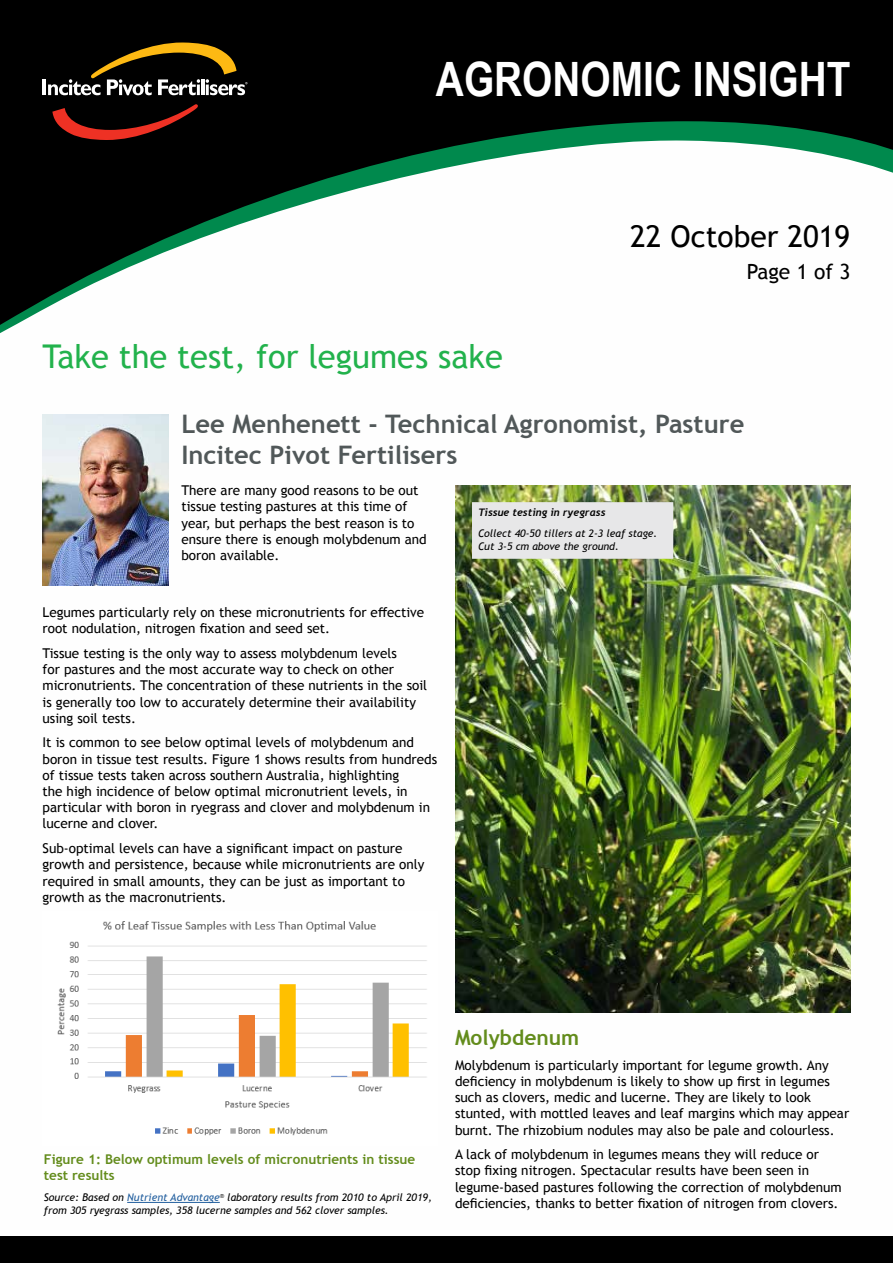
<style>
.page{position:relative;width:893px;height:1263px;background:#fff}
.page>*{position:absolute;margin:0;border:0;box-sizing:border-box;transform-origin:0 0}
.t1{font:700 47.4px "Arial Narrow";color:#fff}
.t2{font:32.7px "Trebuchet MS";color:#22b24c}
.t3{font:30px "Trebuchet MS";color:#000}
.t4{font:700 25.5px/30.6px "Trebuchet MS";color:#515859}
.t5{font:700 21px "Trebuchet MS";color:#638c1c}
.t6{font:21px "Trebuchet MS";color:#000}
.t7{font:13.5px/16.2px "Trebuchet MS";color:#000}
.t8{font:700 13.5px/16.2px "Trebuchet MS";color:#638c1c}
.t9{font:italic 10.5px/12.6px "Trebuchet MS";color:#000}
.t10{font:italic 700 10.5px "Trebuchet";color:#000}
.s1{color:#215e9e}
</style>
<div class="page">
<svg style="left:0;top:0;width:893px;height:333px;fill:#000"></svg>
<hr style="left:43px;top:79px;width:3px;height:16px;background:#fff">
<svg style="left:52px;top:104px;width:146px;height:36px;background:#3e0c09"></svg>
<svg style="left:48px;top:43px;width:199px;height:52px;background:#413822"></svg>
<img style="left:455px;top:485px;width:395px;height:527px">
<div style="left:0;top:1237px;width:893px;height:26px;background:#000"></div>
<hr style="left:127px;top:1202px;width:93px;height:1px;background:#215e9e">
<svg style="left:469px;top:499px;width:207px;height:63px;background:#d9dbd4"></svg>
<img style="left:57px;top:921px;width:370px;height:215px">
<img style="left:43px;top:415px;width:126px;height:170px">
<h1 class="t1" style="left:436px;top:44px;width:416px">AGRONOMIC INSIGHT</h1>
<h3 class="t3" style="left:630px;top:217px;width:222px">22 October 2019</h3>
<h3 class="t6" style="left:747px;top:259px;width:105px">Page 1 of 3</h3>
<h2 class="t2" style="left:43px;top:336px;width:462px">Take the test, for legumes sake</h2>
<h3 class="t4" style="left:181px;top:409px;width:564px">Lee Menhenett - Technical Agronomist, Pasture<br>Incitec Pivot Fertilisers</h3>
<p class="t7" style="left:181px;top:482px;width:247px">There are many good reasons to be out tissue testing pastures at this time of year, but perhaps the best reason is to ensure there is enough molybdenum and boron available.</p>
<p class="t7" style="left:43px;top:604px;width:383px">Legumes particularly rely on these micronutrients for effective root nodulation, nitrogen fixation and seed set.</p>
<p class="t7" style="left:43px;top:645px;width:386px">Tissue testing is the only way to assess molybdenum levels<br>for pastures and the most accurate way to check on other micronutrients. The concentration of these nutrients in the soil is generally too low to accurately determine their availability using soil tests.</p>
<p class="t7" style="left:43px;top:734px;width:396px">It is common to see below optimal levels of molybdenum and boron in tissue test results. Figure 1 shows results from hundreds of tissue tests taken across southern Australia, highlighting<br>the high incidence of below optimal micronutrient levels, in particular with boron in ryegrass and clover and molybdenum in lucerne and clover.</p>
<p class="t7" style="left:43px;top:840px;width:383px">Sub-optimal levels can have a significant impact on pasture growth and persistence, because while micronutrients are only required in small amounts, they can be just as important to growth as the macronutrients.</p>
<p class="t10" style="left:478px;top:505px;width:129px">Tissue testing in ryegrass</p>
<p class="t9" style="left:478px;top:527px;width:181px">Collect 40-50 tillers at 2-3 leaf stage.<br>Cut 3-5 cm above the ground.</p>
<p class="t8" style="left:44px;top:1151px;width:373px">Figure 1: Below optimum levels of micronutrients in tissue test results</p>
<p class="t9" style="left:44px;top:1191px;width:390px">Source: Based on <span class="s1">Nutrient Advantage</span><sup>®</sup> laboratory results from 2010 to April 2019, from 305 ryegrass samples, 358 lucerne samples and 562 clover samples.</p>
<h3 class="t5" style="left:455px;top:1024px;width:126px">Molybdenum</h3>
<p class="t7" style="left:455px;top:1057px;width:396px">Molybdenum is particularly important for legume growth. Any deficiency in molybdenum is likely to show up first in legumes such as clovers, medic and lucerne. They are likely to look stunted, with mottled leaves and leaf margins which may appear burnt. The rhizobium nodules may also be pale and colourless.</p>
<p class="t7" style="left:455px;top:1146px;width:388px">A lack of molybdenum in legumes means they will reduce or stop fixing nitrogen. Spectacular results have been seen in legume-based pastures following the correction of molybdenum deficiencies, thanks to better fixation of nitrogen from clovers.</p>
</div>
